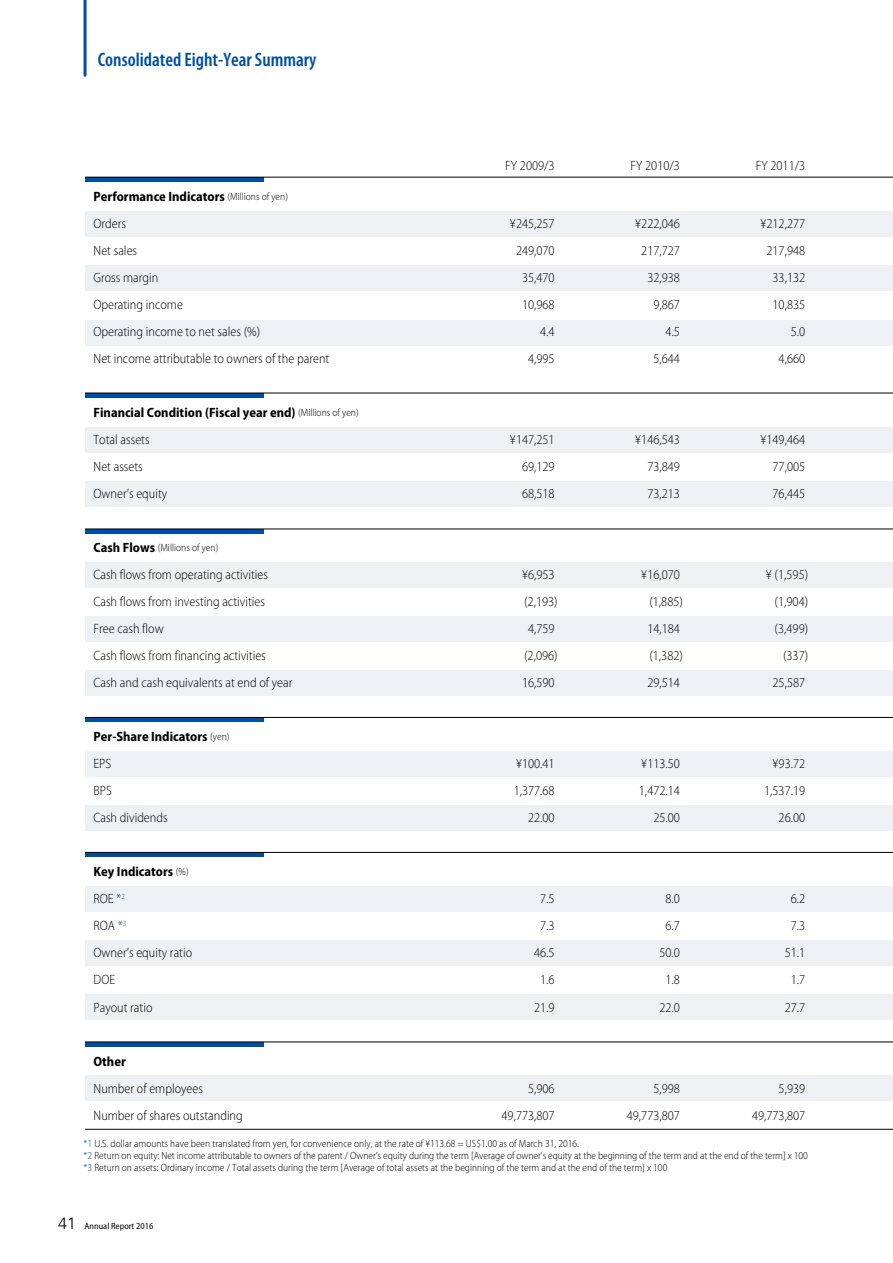
<style>
.page{position:relative;width:893px;height:1263px;background:#fff}
.page>*{position:absolute;margin:0;border:0;box-sizing:border-box;transform-origin:0 0}
.t1{font:600 condensed 19.5px "Myriad Pro";color:#004ea2}
.t2{font:300 semi-condensed 13.5px/27px "Myriad Pro";color:#000;text-align:right}
.t3{font:700 semi-condensed 13.5px/27px "Myriad Pro";color:#000}
.t4{font:300 semi-condensed 10.5px/12px "Myriad Pro";color:#000}
.t5{font:semi-condensed 9px "Myriad Pro";color:#000}
.s1{font-weight:700}
.s2{font-size:10.5px}
.s3{font-weight:300;font-size:10.5px}
.s4{font-weight:300}
.s5{font-weight:700;font-size:13.5px}
.s6{color:#004ea2}
.s7{font-family:"Univers LT Std";font-weight:300;font-stretch:normal;font-size:16.5px}
</style>
<div class="page">
<div style="left:85px;top:211px;width:808px;height:26px;background:#edf1f4"></div>
<div style="left:85px;top:265px;width:808px;height:26px;background:#edf1f4"></div>
<div style="left:85px;top:320px;width:808px;height:25px;background:#edf1f4"></div>
<div style="left:85px;top:427px;width:808px;height:26px;background:#edf1f4"></div>
<div style="left:85px;top:481px;width:808px;height:26px;background:#edf1f4"></div>
<div style="left:85px;top:562px;width:808px;height:26px;background:#edf1f4"></div>
<div style="left:85px;top:616px;width:808px;height:26px;background:#edf1f4"></div>
<div style="left:85px;top:670px;width:808px;height:26px;background:#edf1f4"></div>
<div style="left:85px;top:805px;width:808px;height:25px;background:#edf1f4"></div>
<div style="left:85px;top:751px;width:808px;height:26px;background:#edf1f4"></div>
<div style="left:85px;top:886px;width:808px;height:25px;background:#edf1f4"></div>
<div style="left:85px;top:940px;width:808px;height:25px;background:#edf1f4"></div>
<div style="left:85px;top:994px;width:808px;height:25px;background:#edf1f4"></div>
<div style="left:85px;top:1075px;width:808px;height:26px;background:#edf1f4"></div>
<div style="left:85px;top:177px;width:179px;height:5px;background:#004ea2"></div>
<hr style="left:85px;top:393px;width:179px;height:4px;background:#004ea2">
<div style="left:85px;top:717px;width:179px;height:5px;background:#004ea2"></div>
<div style="left:85px;top:852px;width:179px;height:5px;background:#004ea2"></div>
<hr style="left:85px;top:529px;width:179px;height:4px;background:#004ea2">
<hr style="left:85px;top:393px;width:808px;height:1px;background:#000">
<hr style="left:85px;top:177px;width:808px;height:1px;background:#000">
<hr style="left:85px;top:529px;width:808px;height:1px;background:#000">
<hr style="left:85px;top:717px;width:808px;height:1px;background:#000">
<hr style="left:85px;top:852px;width:808px;height:1px;background:#000">
<hr style="left:85px;top:1042px;width:179px;height:4px;background:#004ea2">
<hr style="left:85px;top:1042px;width:808px;height:1px;background:#000">
<hr style="left:85px;top:1129px;width:808px;height:1px;background:#000">
<hr style="left:84px;top:0;width:3px;height:75px;background:#004ea2">
<h1 class="t1" style="left:98px;top:49px;width:220px">Consolidated Eight-Year Summary</h1>
<p class="t2" style="left:94px;top:184px;width:237px;text-align:left"><span class="s1">Performance Indicators</span> <span class="s2">(Millions of yen)<br></span>Orders<br>Net sales<br>Gross margin<br>Operating income<br>Operating income to net sales (%)<br>Net income attributable to owners of the parent</p>
<p class="t3" style="left:94px;top:400px;width:267px">Financial Condition (Fiscal year end) <span class="s3">(Millions of yen)<br></span><span class="s4">Total assets<br>Net assets<br>Owner’s equity</span></p>
<p class="t4" style="left:94px;top:542px;width:126px"><span class="s5">Cash Flows</span> (Millions of yen)</p>
<p class="t2" style="left:94px;top:562px;width:200px;text-align:left">Cash flows from operating activities Cash flows from investing activities<br>Free cash flow<br>Cash flows from financing activities Cash and cash equivalents at end of year</p>
<p class="t3" style="left:94px;top:724px;width:138px">Per-Share Indicators <span class="s3">(yen)<br></span><span class="s4">EPS<br>BPS<br>Cash dividends</span></p>
<p class="t2" style="left:94px;top:859px;width:100px;text-align:left"><span class="s1">Key Indicators</span> <span class="s2">(%)<br></span>ROE <span class="s6">*</span><sup>2<br></sup>ROA <span class="s6">*</span><sup>3<br></sup>Owner’s equity ratio<br>DOE<br>Payout ratio</p>
<p class="t2" style="left:505px;top:153px;width:51px">FY 2009/3</p>
<p class="t2" style="left:630px;top:153px;width:51px">FY 2010/3</p>
<p class="t2" style="left:756px;top:153px;width:51px">FY 2011/3</p>
<p class="t2" style="left:510px;top:211px;width:46px">¥245,257<br>249,070<br>35,470<br>10,968<br>4.4<br>4,995</p>
<p class="t2" style="left:522px;top:427px;width:34px;text-align:justify;text-indent:-12px">¥147,251<br>69,129<br>68,518</p>
<p class="t2" style="left:522px;top:562px;width:37px;text-align:center">¥6,953 (2,193)<br>4,759 (2,096)<br>16,590</p>
<p class="t2" style="left:514px;top:751px;width:43px">¥100.41<br>1,377.68<br>22.00</p>
<p class="t2" style="left:534px;top:886px;width:22px;text-align:center">7.5<br>7.3<br>46.5<br>1.6<br>21.9</p>
<p class="t2" style="left:635px;top:211px;width:46px">¥222,046<br>217,727<br>32,938<br>9,867<br>4.5<br>5,644</p>
<p class="t2" style="left:647px;top:427px;width:34px;text-align:justify;text-indent:-12px">¥146,543<br>73,849<br>73,213</p>
<p class="t2" style="left:647px;top:562px;width:37px;text-align:left;text-indent:-6px">¥16,070 (1,885)<br>14,184 (1,382)<br>29,514</p>
<p class="t2" style="left:639px;top:751px;width:43px">¥113.50<br>1,472.14<br>25.00</p>
<p class="t2" style="left:659px;top:886px;width:22px;text-align:center">8.0<br>6.7<br>50.0<br>1.8<br>22.0</p>
<p class="t2" style="left:760px;top:211px;width:46px">¥212,277<br>217,948<br>33,132<br>10,835<br>5.0<br>4,660</p>
<p class="t2" style="left:773px;top:427px;width:34px;text-align:justify;text-indent:-12px">¥149,464<br>77,005<br>76,445</p>
<p class="t2" style="left:766px;top:562px;width:44px">¥ (1,595) (1,904) (3,499) (337)<br>25,587</p>
<p class="t2" style="left:764px;top:751px;width:43px">¥93.72<br>1,537.19<br>26.00</p>
<p class="t2" style="left:785px;top:886px;width:22px;text-align:center">6.2<br>7.3<br>51.1<br>1.7<br>27.7</p>
<p class="t3" style="left:94px;top:1048px;width:34px">Other</p>
<p class="t2" style="left:94px;top:1075px;width:151px;text-align:left">Number of employees<br>Number of shares outstanding</p>
<p class="t2" style="left:752px;top:1075px;width:55px">5,939<br>49,773,807</p>
<p class="t4" style="left:84px;top:1137px;width:726px"><span class="s6">*1</span> U.S. dollar amounts have been translated from yen, for convenience only, at the rate of ¥113.68 = US$1.00 as of March 31, 2016.<br><span class="s6">*2</span> Return on equity: Net income attributable to owners of the parent / Owner’s equity during the term [Average of owner’s equity at the beginning of the term and at the end of the term] x 100 <span class="s6">*3</span> Return on assets: Ordinary income / Total assets during the term [Average of total assets at the beginning of the term and at the end of the term] x 100</p>
<p class="t2" style="left:627px;top:1075px;width:55px">5,998<br>49,773,807</p>
<p class="t2" style="left:501px;top:1075px;width:55px">5,906<br>49,773,807</p>
<p class="t5" style="left:58px;top:1221px;width:97px"><span class="s7">41</span> Annual Report 2016</p>
</div>
